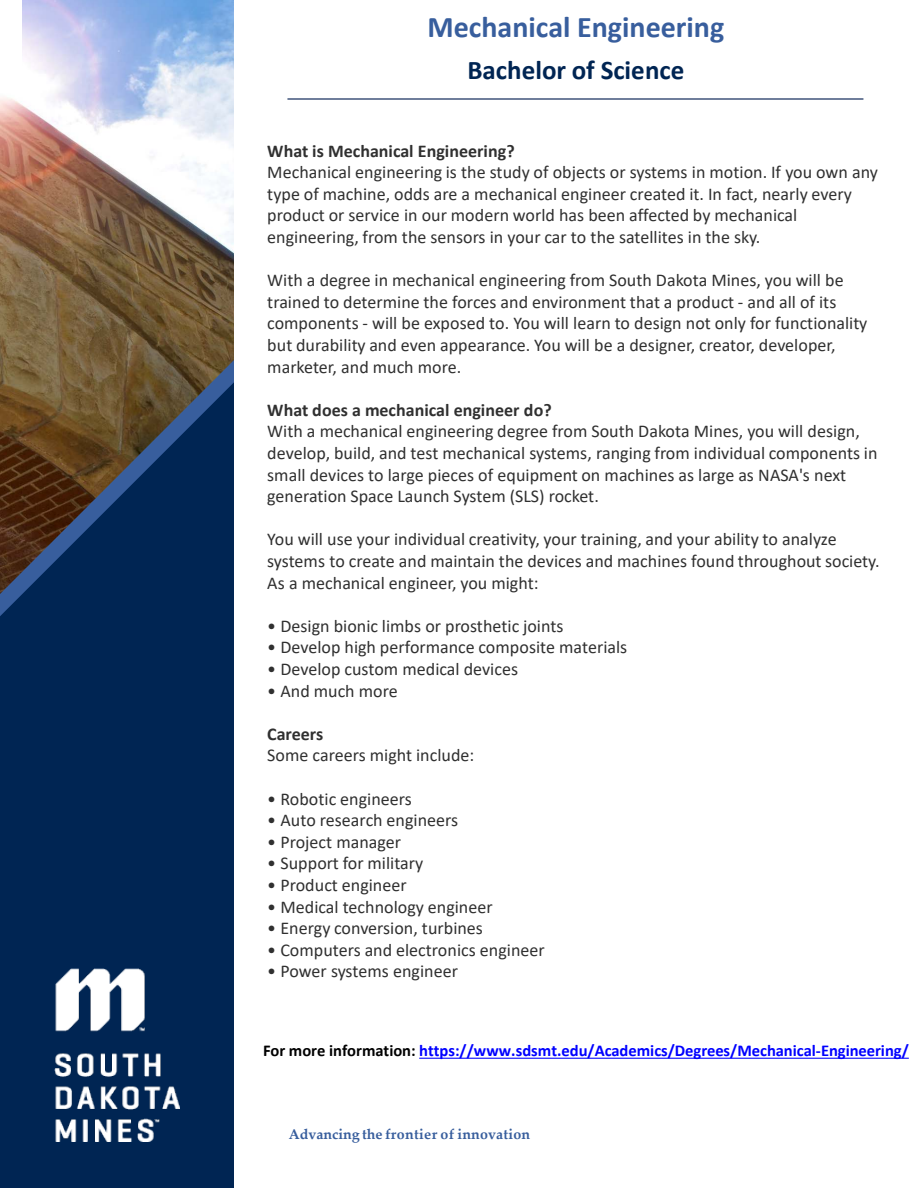
<style>
.page{position:relative;width:918px;height:1188px;background:#fff}
.page>*{position:absolute;margin:0;border:0;box-sizing:border-box;transform-origin:0 0}
.t1{font:700 30px "Calibri";color:#385e9d}
.t2{font:700 27px "Calibri";color:#002553}
.t3{font:18px/21.6px "Calibri";color:#303030}
.t4{font:700 18px "Calibri";color:#303030}
.t5{font:700 16.5px "Calibri";letter-spacing:-.005em;color:#00f}
.t6{font:700 14.25px "Palatino Linotype";letter-spacing:.01em;color:#385e9d}
.s1{color:#000}
</style>
<div class="page">
<img style="left:0;top:0;width:234px;height:360px">
<svg style="left:0;top:360px;width:234px;height:22px"></svg>
<svg style="left:0;top:382px;width:234px;height:806px;fill:#002553"></svg>
<img style="left:55px;top:969px;width:124px;height:172px">
<hr style="left:287px;top:98px;width:576px;height:2px;background:#011c4f">
<svg style="left:419px;top:1058px;width:490px;height:1px"></svg>
<div style="left:0;top:0;width:22px;height:67px;background:#fff"></div>
<h2 class="t1" style="left:427px;top:6px;width:299px">Mechanical Engineering</h2>
<h2 class="t2" style="left:467px;top:51px;width:219px">Bachelor of Science</h2>
<p class="t4" style="left:267px;top:138px;width:249px">What is Mechanical Engineering?</p>
<p class="t3" style="left:267px;top:161px;width:612px">Mechanical engineering is the study of objects or systems in motion. If you own any type of machine, odds are a mechanical engineer created it. In fact, nearly every product or service in our modern world has been affected by mechanical engineering, from the sensors in your car to the satellites in the sky.</p>
<p class="t3" style="left:267px;top:269px;width:602px">With a degree in mechanical engineering from South Dakota Mines, you will be trained to determine the forces and environment that a product - and all of its components - will be exposed to. You will learn to design not only for functionality but durability and even appearance. You will be a designer, creator, developer, marketer, and much more.</p>
<p class="t4" style="left:267px;top:397px;width:286px">What does a mechanical engineer do?</p>
<p class="t3" style="left:267px;top:420px;width:612px">With a mechanical engineering degree from South Dakota Mines, you will design, develop, build, and test mechanical systems, ranging from individual components in small devices to large pieces of equipment on machines as large as NASA's next generation Space Launch System (SLS) rocket.</p>
<p class="t3" style="left:267px;top:528px;width:614px">You will use your individual creativity, your training, and your ability to analyze systems to create and maintain the devices and machines found throughout society.<br>As a mechanical engineer, you might:</p>
<p class="t3" style="left:267px;top:615px;width:298px">• Design bionic limbs or prosthetic joints</p>
<p class="t3" style="left:267px;top:636px;width:362px">• Develop high performance composite materials</p>
<p class="t3" style="left:267px;top:658px;width:252px">• Develop custom medical devices</p>
<p class="t3" style="left:267px;top:679px;width:132px">• And much more</p>
<p class="t4" style="left:267px;top:721px;width:58px">Careers</p>
<p class="t3" style="left:267px;top:744px;width:209px">Some careers might include:</p>
<p class="t3" style="left:267px;top:787px;width:146px">• Robotic engineers</p>
<p class="t3" style="left:267px;top:809px;width:192px">• Auto research engineers</p>
<p class="t3" style="left:267px;top:831px;width:135px">• Project manager</p>
<p class="t3" style="left:267px;top:852px;width:158px">• Support for military</p>
<p class="t3" style="left:267px;top:874px;width:141px">• Product engineer</p>
<p class="t3" style="left:267px;top:895px;width:227px">• Medical technology engineer</p>
<p class="t3" style="left:267px;top:917px;width:217px">• Energy conversion, turbines</p>
<p class="t3" style="left:267px;top:939px;width:279px">• Computers and electronics engineer</p>
<p class="t3" style="left:267px;top:960px;width:192px">• Power systems engineer</p>
<p class="t5" style="left:263px;top:1039px;width:647px"><span class="s1">For more information:</span> https://www.sdsmt.edu/Academics/Degrees/Mechanical-Engineering/</p>
<p class="t6" style="left:289px;top:1124px;width:243px">Advancing the frontier of innovation</p>
</div>
